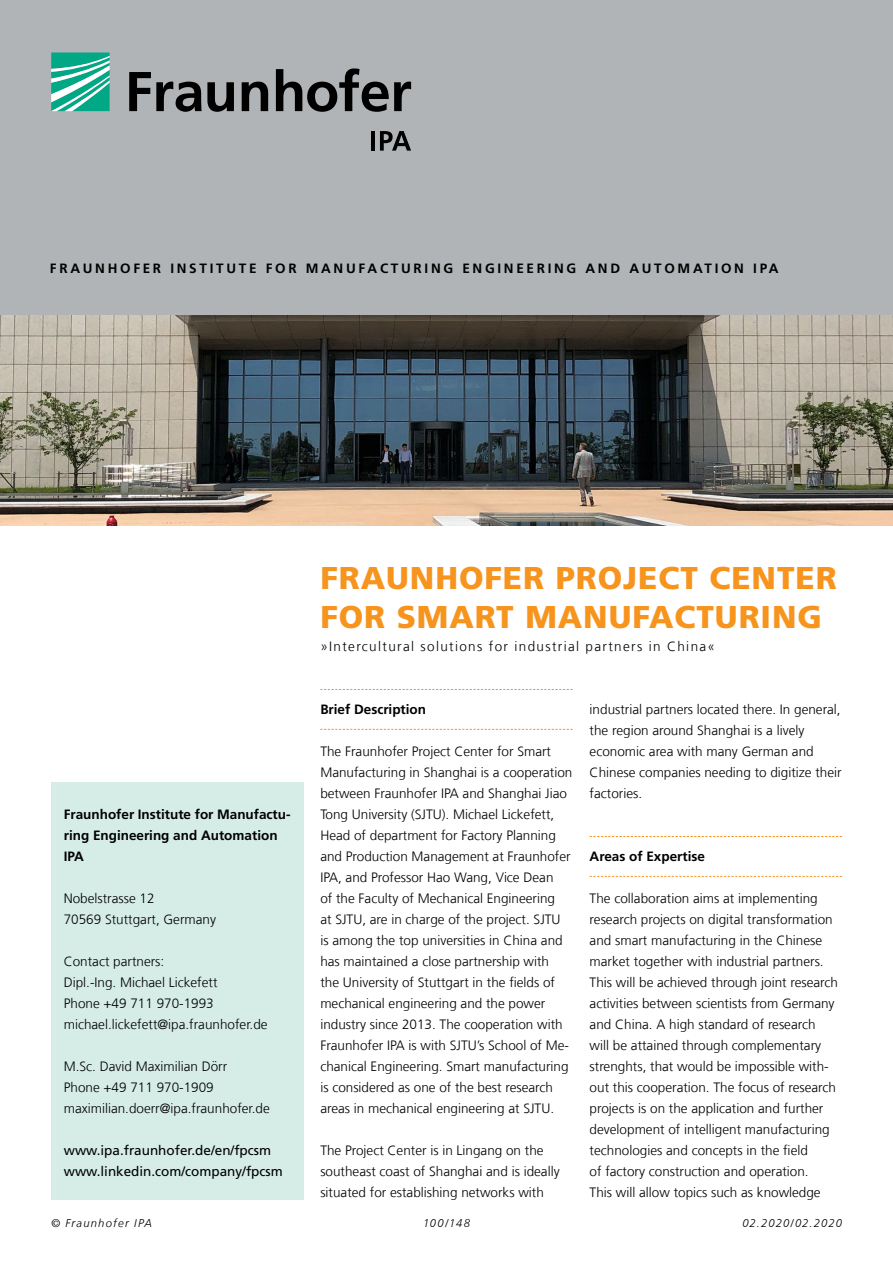
<style>
.page{position:relative;width:893px;height:1263px;background:#fff}
.page>*{position:absolute;margin:0;border:0;box-sizing:border-box;transform-origin:0 0}
.t1{font:900 31.5px/39px "Frutiger LT Com";letter-spacing:.03em;color:#f7941e}
.t2{font:300 13.5px/21px "Frutiger LT Com";color:#000}
.t3{font:700 13.5px/21px "Frutiger LT Com";color:#000}
.t4{font:700 13.5px "Frutiger LT Com";letter-spacing:.2em;color:#000}
.t5{font:13.5px/21px "Frutiger LT Com";color:#000}
.t6{font:300 13.5px "Frutiger LT Com";letter-spacing:.1em;color:#000}
.t7{font:italic 300 11.25px "Frutiger LT Com";letter-spacing:.095em;color:#000}
</style>
<div class="page">
<img style="left:0;top:315px;width:893px;height:210px">
<div style="left:0;top:0;width:893px;height:315px;background:#b1b4b6"></div>
<svg style="left:51px;top:53px;width:59px;height:58px;background:#4cbfa8"></svg>
<svg style="left:129px;top:68px;width:282px;height:44px"></svg>
<hr style="left:371px;top:131px;width:4px;height:20px;background:#000">
<svg style="left:380px;top:131px;width:31px;height:20px"></svg>
<svg style="left:320px;top:689px;width:253px;height:1px"></svg>
<svg style="left:320px;top:729px;width:253px;height:1px"></svg>
<svg style="left:590px;top:836px;width:252px;height:1px"></svg>
<svg style="left:590px;top:876px;width:252px;height:1px"></svg>
<div style="left:51px;top:782px;width:252px;height:418px;background:#d6ede7"></div>
<p class="t4" style="left:50px;top:260px;width:730px">Fraunhof er Insti tute f or Manufacturi ng E ngi neeri ng and Autom ati on IPA</p>
<h1 class="t1" style="left:320px;top:558px;width:518px">FRAUNHOFER PROJECT CENTER<br>FOR SMART MANUFACTURING</h1>
<p class="t6" style="left:320px;top:638px;width:396px">»Intercultural solutions for industrial partners in China«</p>
<p class="t3" style="left:320px;top:699px;width:107px">Brief Description</p>
<p class="t2" style="left:320px;top:741px;width:254px">The Fraunhofer Project Center for Smart Manufacturing in Shanghai is a cooperation between Fraunhofer IPA and Shanghai Jiao Tong University (SJTU). Michael Lickefett, Head of department for Factory Planning and Production Management at Fraunhofer IPA, and Professor Hao Wang, Vice Dean<br>of the Faculty of Mechanical Engineering<br>at SJTU, are in charge of the project. SJTU<br>is among the top universities in China and has maintained a close partnership with<br>the University of Stuttgart in the fields of mechanical engineering and the power industry since 2013. The cooperation with Fraunhofer IPA is with SJTU’s School of Me&shy;chanical Engineering. Smart manufacturing is considered as one of the best research areas in mechanical engineering at SJTU.</p>
<p class="t2" style="left:320px;top:1140px;width:241px">The Project Center is in Lingang on the southeast coast of Shanghai and is ideally situated for establishing networks with</p>
<p class="t2" style="left:590px;top:699px;width:254px">industrial partners located there. In general, the region around Shanghai is a lively economic area with many German and Chinese companies needing to digitize their factories.</p>
<p class="t3" style="left:64px;top:804px;width:228px">Fraunhofer Institute for Manufactu&shy;ring Engineering and Automation<br>IPA</p>
<p class="t2" style="left:64px;top:888px;width:154px">Nobelstrasse 12<br>70569 Stuttgart, Germany</p>
<p class="t2" style="left:64px;top:951px;width:205px">Contact partners:<br>Dipl.-Ing. Michael Lickefett<br>Phone +49 711 970-1993 michael.lickefett@ipa.fraunhofer.de</p>
<p class="t2" style="left:64px;top:1056px;width:208px">M.Sc. David Maximilian Dörr<br>Phone +49 711 970-1909 maximilian.doerr@ipa.fraunhofer.de</p>
<p class="t5" style="left:64px;top:1140px;width:221px">www.ipa.fraunhofer.de/en/fpcsm www.linkedin.com/company/fpcsm</p>
<p class="t7" style="left:51px;top:1216px;width:103px">© Fraunhofer IPA</p>
<p class="t7" style="left:423px;top:1216px;width:48px">100/148</p>
<p class="t7" style="left:742px;top:1216px;width:101px">02.2020/02.2020</p>
<p class="t4" style="left:590px;top:848px;width:117px">Areas of Expertise</p>
<p class="t2" style="left:590px;top:888px;width:250px">The collaboration aims at implementing research projects on digital transformation and smart manufacturing in the Chinese market together with industrial partners.<br>This will be achieved through joint research activities between scientists from Germany and China. A high standard of research will be attained through complementary strenghts, that would be impossible with&shy;out this cooperation. The focus of research projects is on the application and further development of intelligent manufacturing technologies and concepts in the field<br>of factory construction and operation.<br>This will allow topics such as knowledge</p>
</div>
